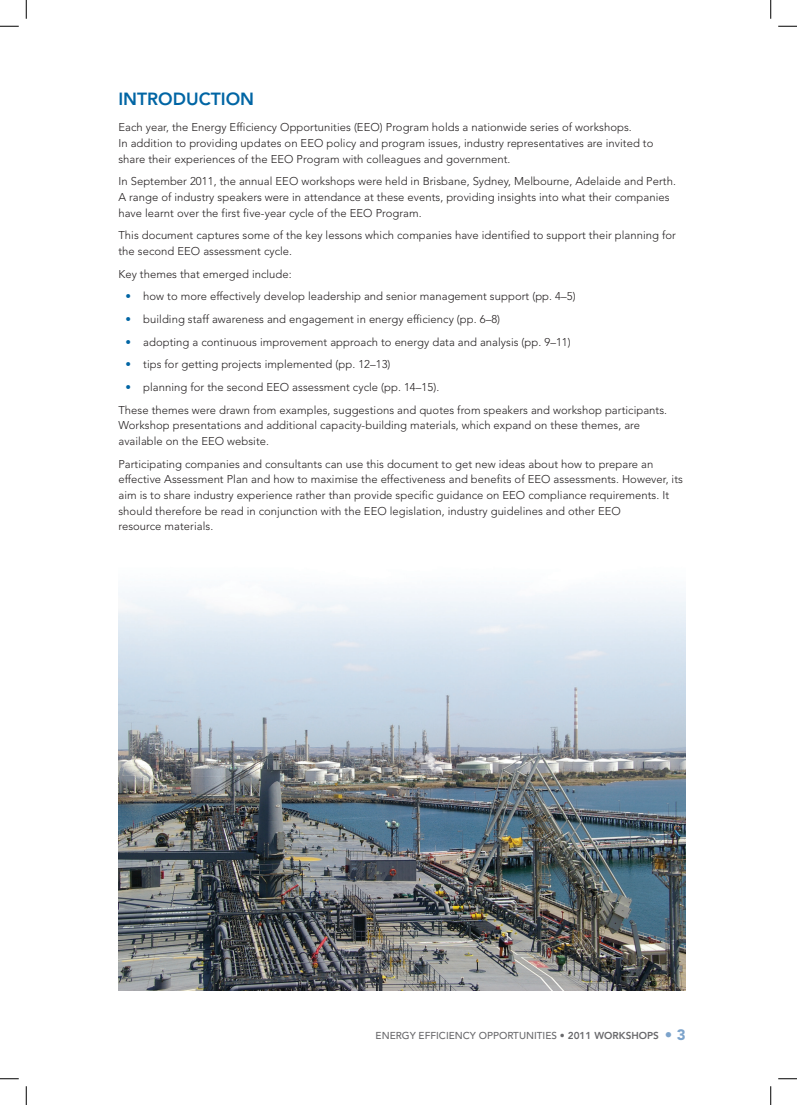
<style>
.page{position:relative;width:797px;height:1105px;background:#fff}
.page>*{position:absolute;margin:0;border:0;box-sizing:border-box;transform-origin:0 0}
.HEADING_1{font:800 17.5px "Avenir LT Std";color:#0065a4}
.t1{font:15px "Avenir LT Std";color:#7ca3cb}
.Body_text{font:300 11.25px/15.6px "Avenir LT Std";letter-spacing:.005em;color:#231f20}
.WORKSHOP_BULLETS{font:300 11.25px "Avenir LT Std";letter-spacing:.005em;color:#231f20}
.t2{font:500 10px "Avenir LT Std";color:#69696c}
.s1{color:#0065a4}
.s2{font-weight:800}
.s3{font-weight:900}
</style>
<div class="page">
<hr style="left:118px;top:990px;width:567px;height:1px;background:#0065a4">
<img style="left:118px;top:589px;width:567px;height:401px">
<svg style="left:0;top:25px;width:19px;height:2px"></svg>
<svg style="left:778px;top:25px;width:19px;height:2px"></svg>
<svg style="left:0;top:1078px;width:19px;height:1px"></svg>
<svg style="left:778px;top:1078px;width:19px;height:1px"></svg>
<svg style="left:25px;top:0;width:2px;height:19px"></svg>
<svg style="left:25px;top:1086px;width:2px;height:19px"></svg>
<svg style="left:770px;top:0;width:1px;height:19px"></svg>
<svg style="left:770px;top:1086px;width:1px;height:19px"></svg>
<p class="HEADING_1" style="left:118px;top:89px;width:137px">INTRODUCTION</p>
<p class="Body_text" style="left:118px;top:120px;width:536px">Each year, the Energy Efficiency Opportunities (EEO) Program holds a nationwide series of workshops.<br>In addition to providing updates on EEO policy and program issues, industry representatives are invited to share their experiences of the EEO Program with colleagues and government.</p>
<p class="Body_text" style="left:118px;top:174px;width:559px">In September 2011, the annual EEO workshops were held in Brisbane, Sydney, Melbourne, Adelaide and Perth.<br>A range of industry speakers were in attendance at these events, providing insights into what their companies have learnt over the first five-year cycle of the EEO Program.</p>
<p class="Body_text" style="left:118px;top:228px;width:559px">This document captures some of the key lessons which companies have identified to support their planning for the second EEO assessment cycle.</p>
<p class="Body_text" style="left:118px;top:266px;width:175px">Key themes that emerged include:</p>
<p class="WORKSHOP_BULLETS" style="left:125px;top:290px;width:451px"><span class="s1">•</span> how to more effectively develop leadership and senior management support (pp. 4–5)</p>
<p class="WORKSHOP_BULLETS" style="left:125px;top:312px;width:376px"><span class="s1">•</span> building staff awareness and engagement in energy efficiency (pp. 6–8)</p>
<p class="WORKSHOP_BULLETS" style="left:125px;top:335px;width:447px"><span class="s1">•</span> adopting a continuous improvement approach to energy data and analysis (pp. 9–11)</p>
<p class="WORKSHOP_BULLETS" style="left:125px;top:358px;width:266px"><span class="s1">•</span> tips for getting projects implemented (pp. 12–13)</p>
<p class="WORKSHOP_BULLETS" style="left:125px;top:381px;width:315px"><span class="s1">•</span> planning for the second EEO assessment cycle (pp. 14–15).</p>
<p class="Body_text" style="left:118px;top:402px;width:550px">These themes were drawn from examples, suggestions and quotes from speakers and workshop participants.<br>Workshop presentations and additional capacity-building materials, which expand on these themes, are available on the EEO website.</p>
<p class="Body_text" style="left:118px;top:456px;width:566px">Participating companies and consultants can use this document to get new ideas about how to prepare an effective Assessment Plan and how to maximise the effectiveness and benefits of EEO assessments. However, its aim is to share industry experience rather than provide specific guidance on EEO compliance requirements. It should therefore be read in conjunction with the EEO legislation, industry guidelines and other EEO<br>resource materials.</p>
<p class="t2" style="left:375px;top:1030px;width:285px">ENERGY EFFICIENCY OPPORTUNITIES <span class="s2">• 2011 WORKSHOPS</span></p>
<p class="t1" style="left:664px;top:1026px;width:22px">• <span class="s3">3</span></p>
</div>
